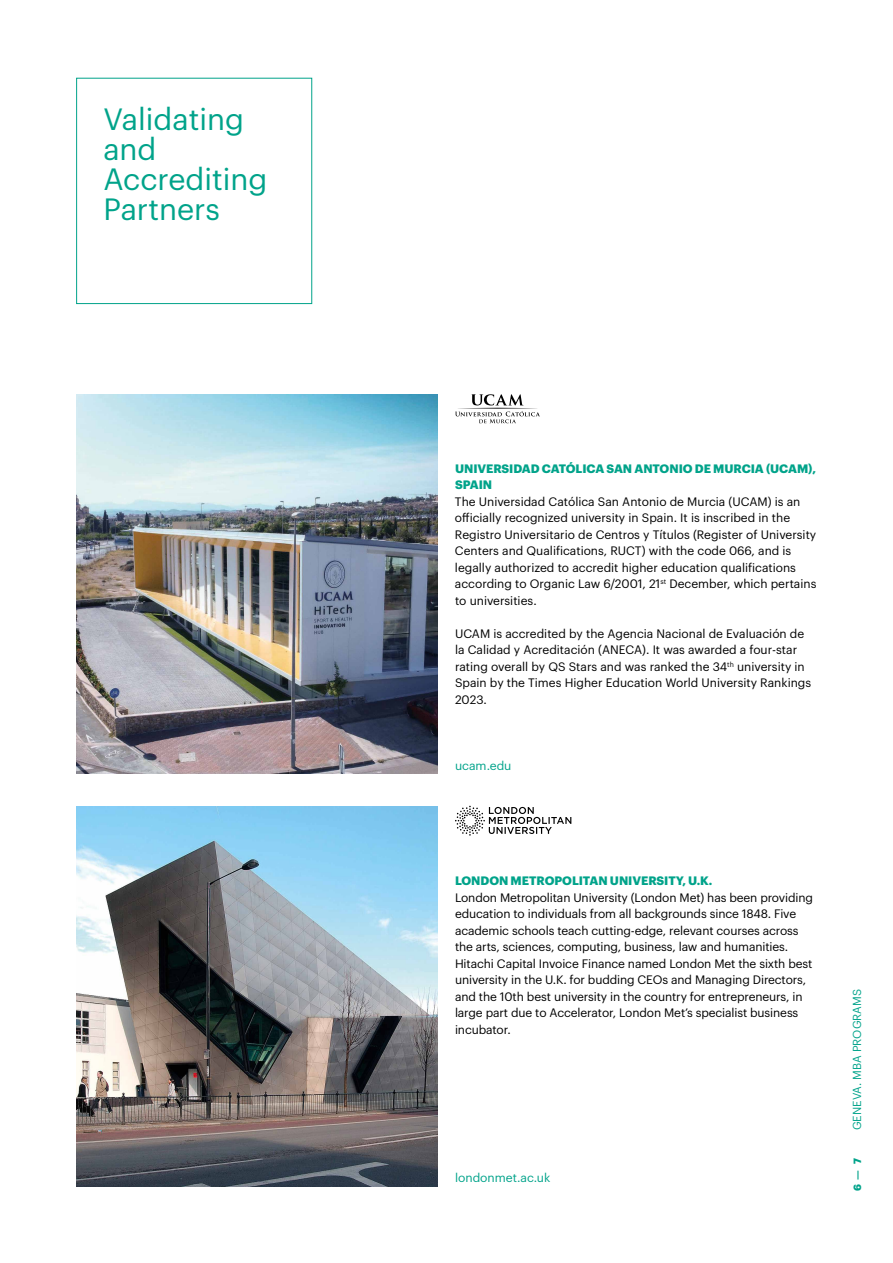
<style>
.page{position:relative;width:893px;height:1263px;background:#fff}
.page>*{position:absolute;margin:0;border:0;box-sizing:border-box;transform-origin:0 0}
.t1{font:30.15px/30.2px "Graphik";color:#00a38a}
.t2{font:12px/16.5px "Graphik";letter-spacing:-.005em;color:#000}
.t3{font:700 12px/16.5px "Graphik";letter-spacing:-.005em;color:#00a38a}
.t4{font:12px "Graphik";color:#00a38a}
.t5{font:11.4px "Graphik";color:#00a38a}
.t6{font:700 10.35px "Graphik";color:#00a38a}
</style>
<div class="page">
<svg style="left:455px;top:394px;width:85px;height:29px"></svg>
<svg style="left:455px;top:806px;width:116px;height:30px"></svg>
<img style="left:76px;top:394px;width:362px;height:380px">
<img style="left:76px;top:807px;width:362px;height:379px">
<div style="left:76px;top:78px;width:236px;height:226px;border:1px solid #00a38a"></div>
<h1 class="t1" style="left:103px;top:101px;width:166px">Validating and<br>Accrediting<br>Partners</h1>
<p class="t3" style="left:455px;top:459px;width:363px">UNIVERSIDAD CATÓLICA SAN ANTONIO DE MURCIA (UCAM),<br>SPAIN</p>
<p class="t2" style="left:455px;top:492px;width:363px">The Universidad Católica San Antonio de Murcia (UCAM) is an officially recognized university in Spain. It is inscribed in the Registro Universitario de Centros y Títulos (Register of University Centers and Qualifications, RUCT) with the code 066, and is legally authorized to accredit higher education qualifications according to Organic Law 6/2001, 21<sup>st</sup> December, which pertains to universities.</p>
<p class="t2" style="left:455px;top:624px;width:358px">UCAM is accredited by the Agencia Nacional de Evaluación de la Calidad y Acreditación (ANECA). It was awarded a four-star rating overall by QS Stars and was ranked the 34<sup>th</sup> university in Spain by the Times Higher Education World University Rankings 2023.</p>
<p class="t4" style="left:455px;top:756px;width:58px">ucam.edu</p>
<p class="t3" style="left:455px;top:871px;width:259px">LONDON METROPOLITAN UNIVERSITY, U.K.</p>
<p class="t2" style="left:455px;top:888px;width:360px">London Metropolitan University (London Met) has been providing education to individuals from all backgrounds since 1848. Five academic schools teach cutting-edge, relevant courses across the arts, sciences, computing, business, law and humanities.<br>Hitachi Capital Invoice Finance named London Met the sixth best university in the U.K. for budding CEOs and Managing Directors, and the 10th best university in the country for entrepreneurs, in large part due to Accelerator, London Met’s specialist business incubator.</p>
<p class="t4" style="left:455px;top:1169px;width:97px">londonmet.ac.uk</p>
<p class="t5" style="left:848px;top:1130px;width:143px;rotate:-90deg">GENEVA. MBA PROGRAMS</p>
<p class="t6" style="left:849px;top:1191px;width:34px;rotate:-90deg">6 — 7</p>
</div>
